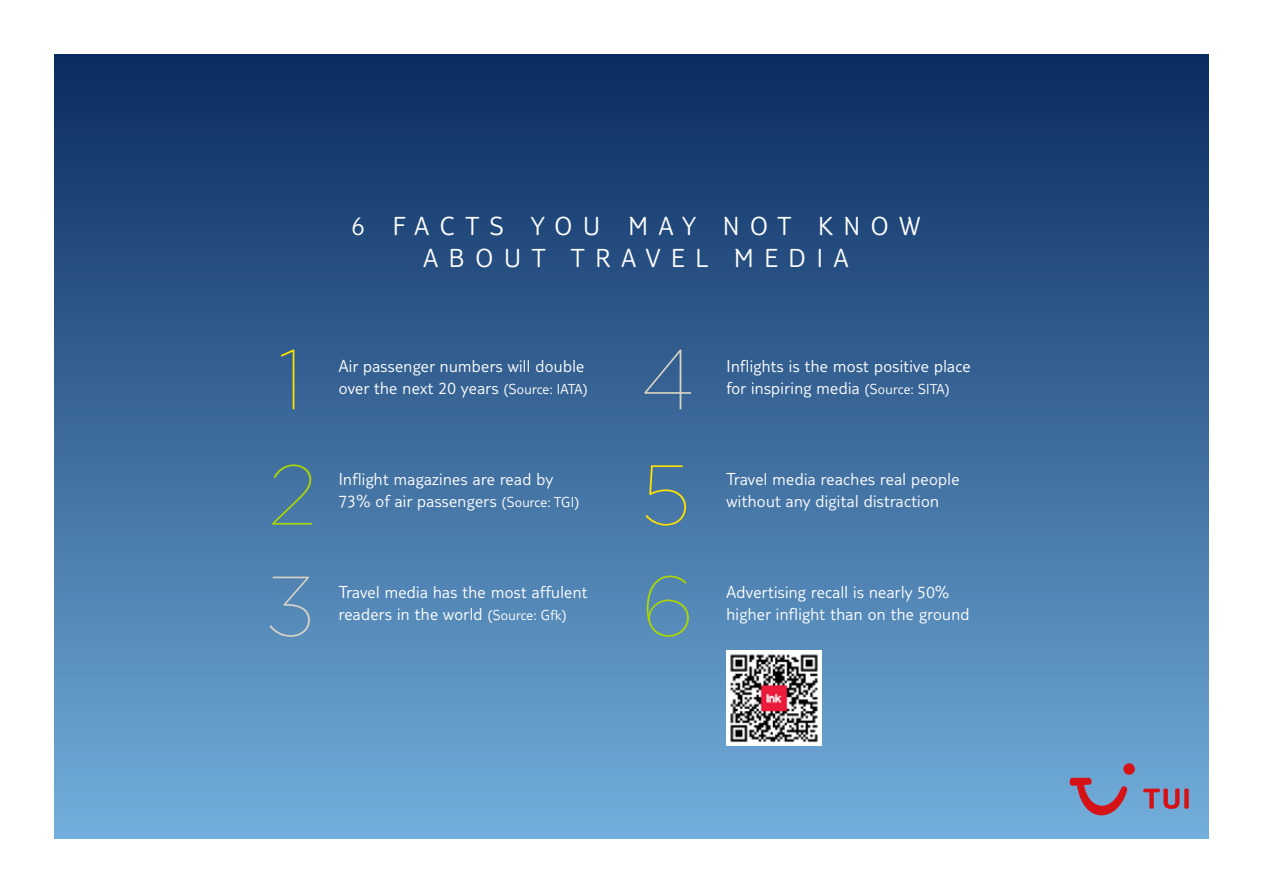
<style>
.page{position:relative;width:1263px;height:893px;background:#fff}
.page>*{position:absolute;margin:0;border:0;box-sizing:border-box;transform-origin:0 0}
.t1{font:100 84.6px "Gotham";color:#d7d2c3}
.t2{font:100 84.6px "Gotham";color:#ffe100}
.t3{font:100 84.6px "Gotham";color:#abd600}
.t4{font:100 84.6px "Gotham";color:#aad700}
.t5{font:100 84.6px "Gotham";color:#ffe000}
.t6{font:300 27px/32.4px "TUI Type";letter-spacing:.4em;color:#fff;text-align:center}
.t7{font:300 18px/21.6px "TUI Type";letter-spacing:.02em;color:#fff}
.s1{font-size:15px}
</style>
<div class="page">
<div style="left:54px;top:54px;width:1155px;height:785px;background:linear-gradient(to bottom,#0a2b5f,#73afdc)"></div>
<svg style="left:1143px;top:788px;width:46px;height:21px"></svg>
<svg style="left:1070px;top:778px;width:58px;height:37px;background:#907594"></svg>
<div style="left:1123px;top:763px;width:12px;height:12px;background:#d51317;border-radius:50%"></div>
<img style="left:726px;top:651px;width:95px;height:94px">
<h2 class="t6" style="left:352px;top:209px;width:570px">6 FACTS YOU MAY NOT KNOW<br>ABOUT TRAVEL MEDIA</h2>
<h1 class="t2" style="left:278px;top:334px;width:28px">1</h1>
<h1 class="t1" style="left:641px;top:334px;width:54px">4</h1>
<p class="t7" style="left:339px;top:355px;width:250px">Air passenger numbers will double over the next 20 years <span class="s1">(Source: IATA)</span></p>
<h1 class="t4" style="left:269px;top:449px;width:50px">2</h1>
<h1 class="t5" style="left:641px;top:449px;width:52px">5</h1>
<p class="t7" style="left:339px;top:468px;width:242px">Inflight magazines are read by<br>73% of air passengers <span class="s1">(Source: TGI)</span></p>
<h1 class="t1" style="left:269px;top:561px;width:47px">3</h1>
<h1 class="t3" style="left:641px;top:561px;width:54px">6</h1>
<p class="t7" style="left:339px;top:581px;width:250px">Travel media has the most affulent readers in the world <span class="s1">(Source: Gfk)</span></p>
<p class="t7" style="left:726px;top:355px;width:246px">Inflights is the most positive place for inspiring media <span class="s1">(Source: SITA)</span></p>
<p class="t7" style="left:726px;top:468px;width:235px">Travel media reaches real people without any digital distraction</p>
<p class="t7" style="left:726px;top:581px;width:244px">Advertising recall is nearly 50% higher inflight than on the ground</p>
</div>
